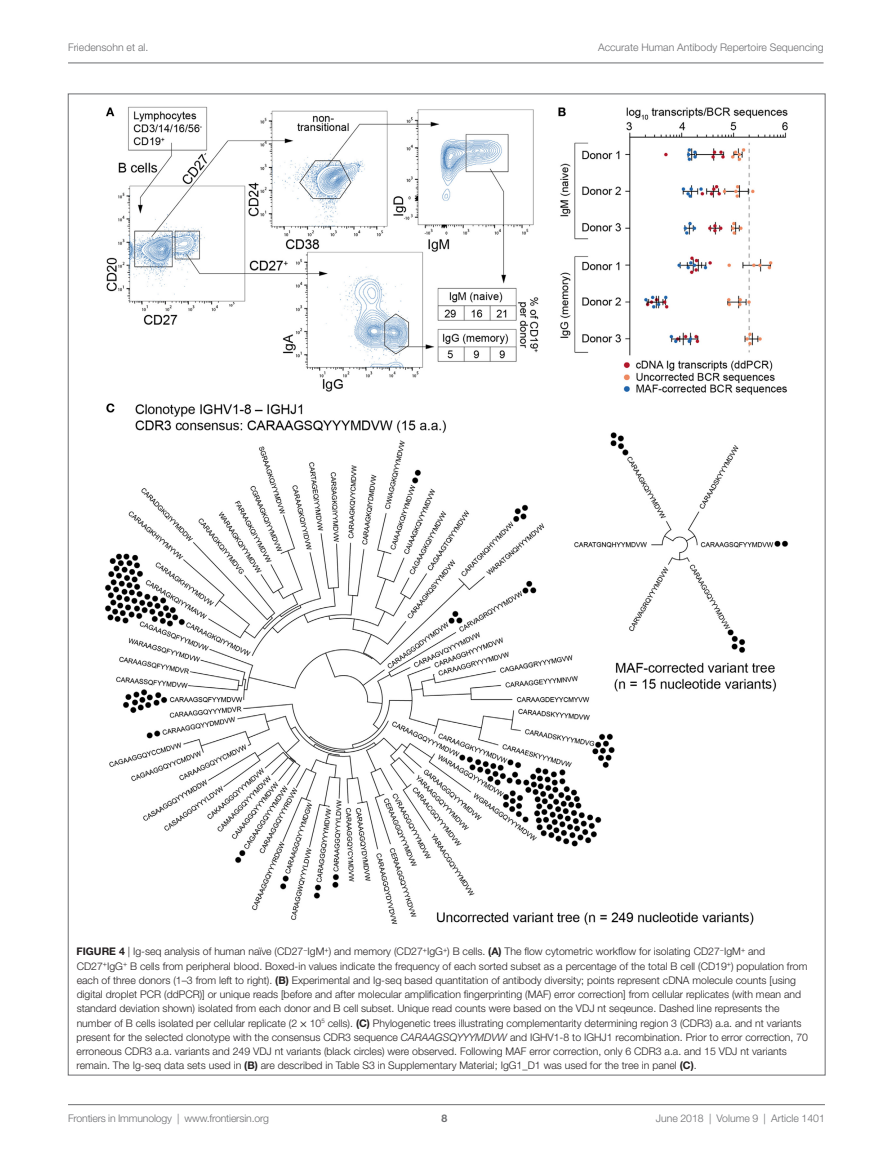
<style>
.page{position:relative;width:893px;height:1170px;background:#fff}
.page>*{position:absolute;margin:0;border:0;box-sizing:border-box;transform-origin:0 0}
.t1{font:300 10.5px/14.2px "Helvetica Neue LT Std";color:#231f20}
.t2{font:300 10.5px "Helvetica Neue LT Std";color:#6c6d70}
.t3{font:700 10.5px "Helvetica Neue LT Std";color:#6c6d70}
.s1{font-weight:700}
.s2{font-family:"STIX General";font-weight:400}
.s3{font-style:italic}
</style>
<div class="page">
<img style="left:105px;top:106px;width:684px;height:819px">
<hr style="left:68px;top:63px;width:756px;height:1px;background:#6c6d70">
<hr style="left:68px;top:1104px;width:757px;height:1px;background:#6c6d70">
<p class="t2" style="left:68px;top:41px;width:82px">Friedensohn et al.</p>
<p class="t2" style="left:598px;top:41px;width:227px">Accurate Human Antibody Repertoire Sequencing</p>
<p class="t1" style="left:77px;top:944px;width:733px"><span class="s1">FIGURE 4</span> | Ig-seq analysis of human naïve (CD27<sup>−</sup>IgM<sup>+</sup>) and memory (CD27<sup>+</sup>IgG<sup>+</sup>) B cells. <span class="s1">(A)</span> The flow cytometric workflow for isolating CD27<sup>−</sup>IgM<sup>+</sup> and CD27<sup>+</sup>IgG<sup>+</sup> B cells from peripheral blood. Boxed-in values indicate the frequency of each sorted subset as a percentage of the total B cell (CD19<sup>+</sup>) population from each of three donors (1–3 from left to right). <span class="s1">(B)</span> Experimental and Ig-seq based quantitation of antibody diversity; points represent cDNA molecule counts [using digital droplet PCR (ddPCR)] or unique reads [before and after molecular amplification fingerprinting (MAF) error correction] from cellular replicates (with mean and standard deviation shown) isolated from each donor and B cell subset. Unique read counts were based on the VDJ nt seqeunce. Dashed line represents the number of B cells isolated per cellular replicate (2 <span class="s2">×</span> 10<sup>5</sup> cells). <span class="s1">(C)</span> Phylogenetic trees illustrating complementarity determining region 3 (CDR3) a.a. and nt variants present for the selected clonotype with the consensus CDR3 sequence <span class="s3">CARAAGSQYYYMDVW</span> and IGHV1-8 to IGHJ1 recombination. Prior to error correction, 70 erroneous CDR3 a.a. variants and 249 VDJ nt variants (black circles) were observed. Following MAF error correction, only 6 CDR3 a.a. and 15 VDJ nt variants remain. The Ig-seq data sets used in <span class="s1">(B)</span> are described in Table S3 in Supplementary Material; IgG1_D1 was used for the tree in panel <span class="s1">(C)</span>.</p>
<p class="t2" style="left:68px;top:1111px;width:203px">Frontiers in Immunology | www.frontiersin.org</p>
<p class="t2" style="left:656px;top:1111px;width:171px">June 2018 | Volume 9 | Article 1401</p>
<p class="t3" style="left:441px;top:1111px;width:7px">8</p>
</div>
